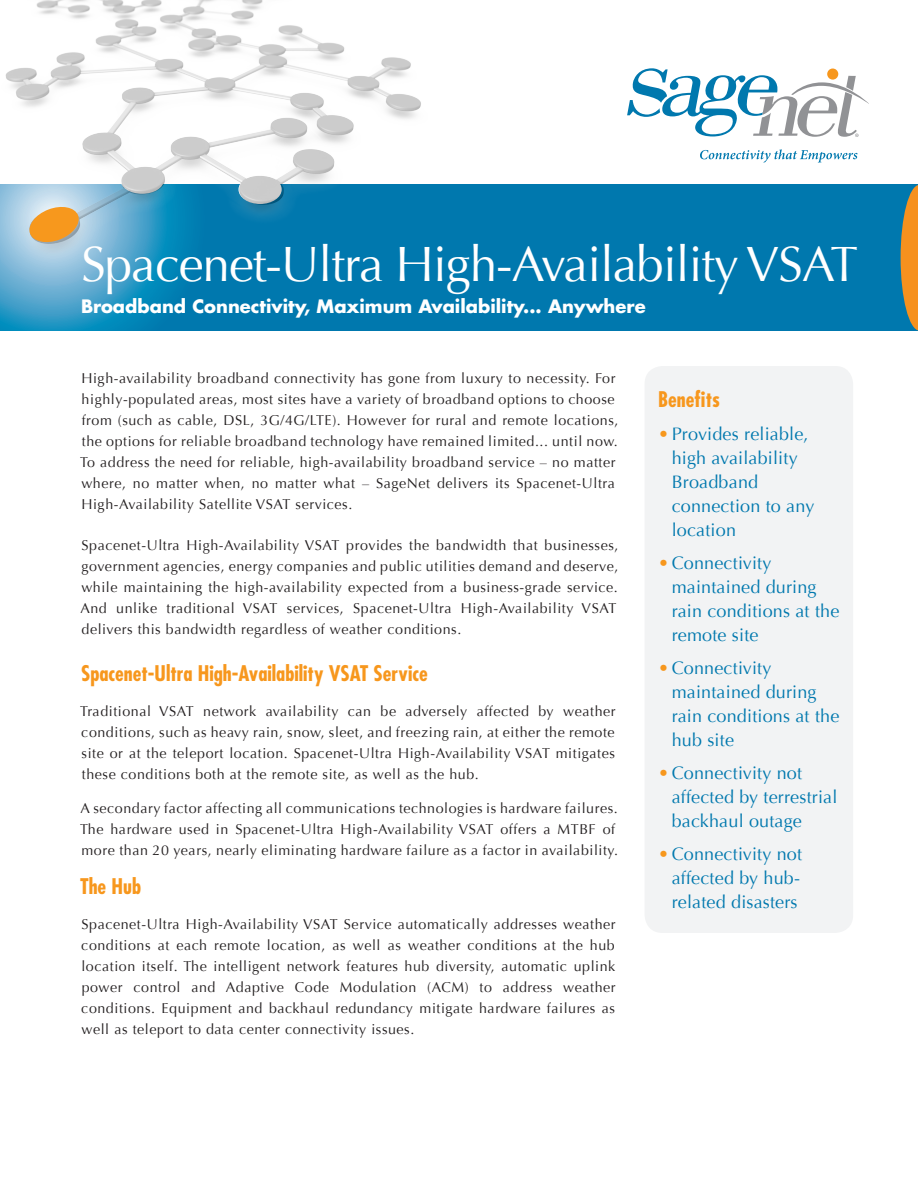
<style>
.page{position:relative;width:918px;height:1188px;background:#fff}
.page>*{position:absolute;margin:0;border:0;box-sizing:border-box;transform-origin:0 0}
.Main_title{font:49.5px "Optima";letter-spacing:-.02em;color:#fff}
.body_12_18_grey{font:700 condensed 21px "Futura";color:#f7971d}
.bullets{font:700 condensed 21px "Futura";color:#f7971d}
.body_12_18_grey-2{font:700 condensed 21px "Futura Std";color:#f7971d}
.bullets-2{font:18px/24px "Optima";letter-spacing:.01em;color:#0078ae}
.Main_title-2{font:700 18px "Futura Std";color:#fff}
.body_12_18_grey-3{font:14.25px/21px "Optima";letter-spacing:.04em;color:#231f20}
.s1{color:#f7971d}
</style>
<div class="page">
<svg style="left:0;top:185px;width:901px;height:145px;background:#057bb0"></svg>
<div style="left:645px;top:366px;width:208px;height:567px;background:#f2f3f4;border-radius:18px"></div>
<img style="left:0;top:0;width:487px;height:273px">
<svg style="left:27px;top:204px;width:54px;height:41px;background:#dfb06e"></svg>
<svg style="left:901px;top:185px;width:17px;height:146px;background:#bf8b3d"></svg>
<svg style="left:700px;top:149px;width:158px;height:14px"></svg>
<svg style="left:627px;top:68px;width:242px;height:69px"></svg>
<p class="Main_title" style="left:81px;top:236px;width:778px">Spacenet-Ultra High-Availability VSAT</p>
<p class="Main_title-2" style="left:81px;top:294px;width:566px">Broadband Connectivity, Maximum Availability... Anywhere</p>
<p class="body_12_18_grey-3" style="left:80px;top:367px;width:540px">High-availability broadband connectivity has gone from luxury to necessity. For highly-populated areas, most sites have a variety of broadband options to choose from (such as cable, DSL, 3G/4G/LTE). However for rural and remote locations, the options for reliable broadband technology have remained limited... until now.<br>To address the need for reliable, high-availability broadband service – no matter where, no matter when, no matter what – SageNet delivers its Spacenet-Ultra High-Availability Satellite VSAT services.</p>
<p class="body_12_18_grey-3" style="left:80px;top:535px;width:540px">Spacenet-Ultra High-Availability VSAT provides the bandwidth that businesses, government agencies, energy companies and public utilities demand and deserve, while maintaining the high-availability expected from a business-grade service.<br>And unlike traditional VSAT services, Spacenet-Ultra High-Availability VSAT delivers this bandwidth regardless of weather conditions.</p>
<p class="body_12_18_grey" style="left:81px;top:660px;width:348px">Spacenet-Ultra High-Availability VSAT Service</p>
<p class="body_12_18_grey-3" style="left:80px;top:700px;width:537px;text-align:justify">Traditional VSAT network availability can be adversely affected by weather conditions, such as heavy rain, snow, sleet, and freezing rain, at either the remote site or at the teleport location. Spacenet-Ultra High-Availability VSAT mitigates these conditions both at the remote site, as well as the hub.</p>
<p class="body_12_18_grey-3" style="left:80px;top:798px;width:539px">A secondary factor affecting all communications technologies is hardware failures.<br>The hardware used in Spacenet-Ultra High-Availability VSAT offers a MTBF of more than 20 years, nearly eliminating hardware failure as a factor in availability.</p>
<p class="body_12_18_grey-2" style="left:80px;top:873px;width:63px">The Hub</p>
<p class="body_12_18_grey-3" style="left:81px;top:913px;width:536px;text-align:justify">Spacenet-Ultra High-Availability VSAT Service automatically addresses weather conditions at each remote location, as well as weather conditions at the hub location itself. The intelligent network features hub diversity, automatic uplink power control and Adaptive Code Modulation (ACM) to address weather conditions. Equipment and backhaul redundancy mitigate hardware failures as well as teleport to data center connectivity issues.</p>
<p class="bullets" style="left:658px;top:386px;width:63px">Benefits</p>
<p class="bullets-2" style="left:672px;top:423px;width:144px;text-indent:-14px"><span class="s1">•</span>Provides reliable, high availability<br>Broadband connection to any location</p>
<p class="bullets-2" style="left:672px;top:552px;width:169px;text-indent:-14px"><span class="s1">•</span>Connectivity maintained during rain conditions at the remote site</p>
<p class="bullets-2" style="left:672px;top:657px;width:169px;text-indent:-14px"><span class="s1">•</span>Connectivity maintained during rain conditions at the hub site</p>
<p class="bullets-2" style="left:672px;top:762px;width:167px;text-indent:-14px"><span class="s1">•</span>Connectivity not affected by terrestrial backhaul outage</p>
<p class="bullets-2" style="left:672px;top:843px;width:132px;text-align:justify;text-indent:-14px"><span class="s1">•</span>Connectivity not affected by hub&shy;related disasters</p>
</div>
